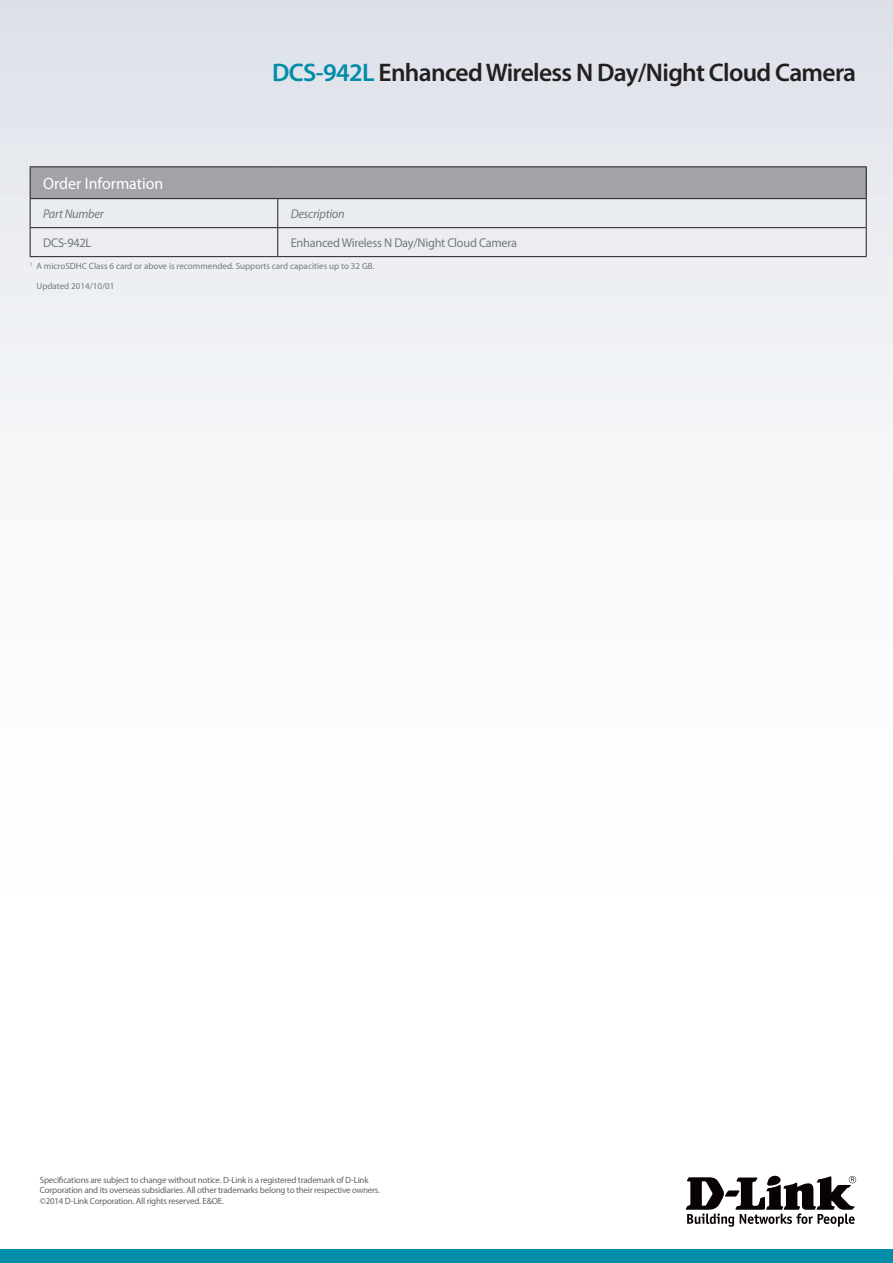
<style>
.page{position:relative;width:893px;height:1263px;background:#fff}
.page>*{position:absolute;margin:0;border:0;box-sizing:border-box;transform-origin:0 0}
.t1{font:600 25.5px "Myriad Pro";letter-spacing:-.025em;color:#231f20}
.t2{font:16.5px "Myriad Pro";color:#fff}
.t3{font:12.75px "Myriad Pro";letter-spacing:-.02em;color:#74787d}
.t4{font:italic 12.75px "Myriad Pro";letter-spacing:-.02em;color:#74787d}
.t5{font:9px/10.8px "Myriad Pro";letter-spacing:-.025em;color:#636366}
.t6{font:9px/19.5px "Myriad Pro";color:#74787d}
.s1{color:#008da8}
</style>
<div class="page">
<div style="left:0;top:0;width:893px;height:1084px;background:linear-gradient(to bottom,#e2e6ec,#fff)"></div>
<div style="left:0;top:1249px;width:893px;height:14px;background:#008da8"></div>
<svg style="left:686px;top:1176px;width:170px;height:51px"></svg>
<div style="left:30px;top:167px;width:836px;height:32px;background:#a1a3a7"></div>
<hr style="left:30px;top:166px;width:248px;height:1px;background:#231f20">
<hr style="left:278px;top:166px;width:293px;height:1px;background:#231f20">
<hr style="left:571px;top:166px;width:296px;height:1px;background:#231f20">
<hr style="left:30px;top:167px;width:1px;height:31px;background:#231f20">
<hr style="left:866px;top:167px;width:1px;height:31px;background:#231f20">
<hr style="left:571px;top:198px;width:296px;height:1px;background:#231f20">
<hr style="left:278px;top:198px;width:293px;height:1px;background:#231f20">
<hr style="left:30px;top:198px;width:248px;height:1px;background:#231f20">
<hr style="left:278px;top:227px;width:293px;height:1px;background:#231f20">
<hr style="left:571px;top:227px;width:295px;height:1px;background:#231f20">
<hr style="left:278px;top:256px;width:293px;height:1px;background:#231f20">
<hr style="left:571px;top:256px;width:296px;height:1px;background:#231f20">
<svg style="left:866px;top:199px;width:1px;height:57px"></svg>
<hr style="left:30px;top:227px;width:248px;height:1px;background:#231f20">
<svg style="left:30px;top:199px;width:1px;height:57px"></svg>
<svg style="left:277px;top:199px;width:1px;height:57px"></svg>
<hr style="left:30px;top:256px;width:248px;height:1px;background:#231f20">
<h1 class="t1" style="left:272px;top:56px;width:586px"><span class="s1">DCS-942L</span> Enhanced Wireless N Day/Night Cloud Camera</h1>
<h2 class="t2" style="left:43px;top:173px;width:122px">Order Information</h2>
<h3 class="t4" style="left:43px;top:206px;width:62px">Part Number</h3>
<h3 class="t4" style="left:291px;top:206px;width:55px">Description</h3>
<h3 class="t3" style="left:43px;top:235px;width:50px">DCS-942L</h3>
<h3 class="t3" style="left:291px;top:235px;width:228px">Enhanced Wireless N Day/Night Cloud Camera</h3>
<p class="t6" style="left:37px;top:256px;width:340px;text-indent:-7px"><sup>1</sup> A microSDHC Class 6 card or above is recommended. Supports card capacities up to 32 GB.<br>Updated 2014/10/01</p>
<p class="t5" style="left:40px;top:1174px;width:342px">Specifications are subject to change without notice. D-Link is a registered trademark of D-Link<br>Corporation and its overseas subsidiaries. All other trademarks belong to their respective owners. ©2014 D-Link Corporation. All rights reserved. E&amp;OE.</p>
</div>
